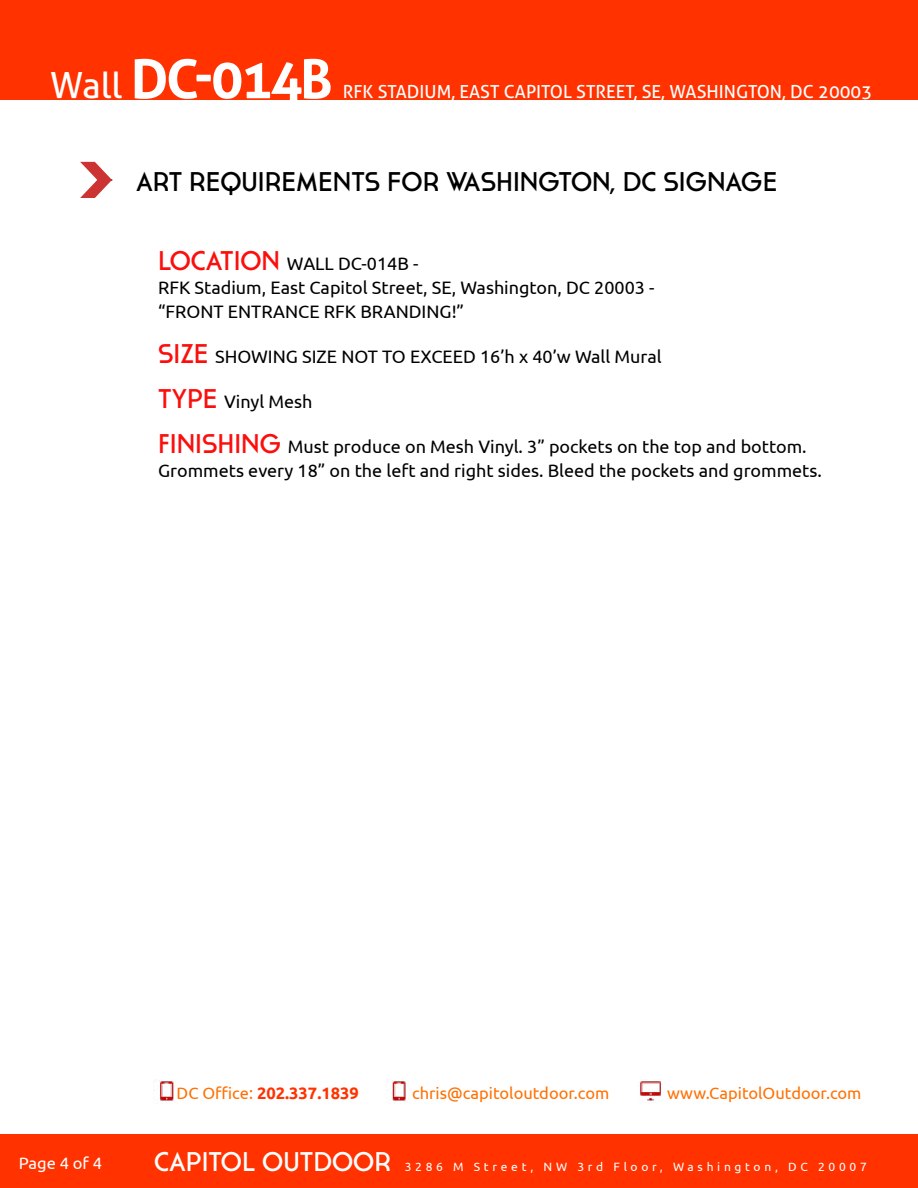
<style>
.page{position:relative;width:918px;height:1188px;background:#fff}
.page>*{position:absolute;margin:0;border:0;box-sizing:border-box;transform-origin:0 0}
.t1{font:700 54px "Aller";letter-spacing:-.05em;color:#fff}
.t2{font:27px "Cassannet";color:#000}
.t3{font:27px "Cassannet";color:#fff}
.t4{font:18px/24px "Ubuntu";color:#000}
.t5{font:18px "Aller";color:#fff}
.t6{font:16.5px "Ubuntu";color:#ff7000}
.t7{font:700 16.5px "Ubuntu";color:#ff3200}
.t8{font:16.5px "Ubuntu";color:#fff}
.t9{font:12px "Ubuntu";letter-spacing:.31em;color:#fff}
.s1{font-weight:400;font-size:36px}
.s2{font-family:"Cassannet";font-size:27px;color:#fa0f0d}
.s3{font-weight:400;color:#ff7000}
</style>
<div class="page">
<div style="left:0;top:0;width:918px;height:100px;background:#ff3200"></div>
<img style="left:154px;top:1080px;width:20px;height:22px">
<img style="left:386px;top:1080px;width:20px;height:21px">
<img style="left:638px;top:1081px;width:24px;height:22px">
<div style="left:0;top:1135px;width:918px;height:53px;background:#ff3200"></div>
<svg style="left:80px;top:161px;width:33px;height:37px"></svg>
<h1 class="t1" style="left:50px;top:46px;width:284px"><span class="s1">WALL</span> DC-014B</h1>
<p class="t5" style="left:343px;top:81px;width:531px">RFK STADIUM, EAST CAPITOL STREET, SE, WASHINGTON, DC 20003</p>
<h2 class="t2" style="left:136px;top:166px;width:642px">ART REQUIREMENTS FOR WASH INGTON, DC SIGNAGE</h2>
<p class="t4" style="left:158px;top:252px;width:498px"><span class="s2">LOCATION</span> WALL DC-014B -<br>RFK Stadium, East Capitol Street, SE, Washington, DC 20003 - “Front</p>
<p class="t4" style="left:228px;top:299px;width:23px">Entrance</p>
<p class="t4" style="left:324px;top:299px;width:61px">RFK Branding</p>
<p class="t4" style="left:452px;top:299px;width:14px">!”</p>
<p class="t4" style="left:158px;top:345px;width:505px"><span class="s2">SIZE</span> SHOWING SIZE NOT TO EXCEED 16’h x 40’w Wall Mural</p>
<p class="t4" style="left:158px;top:390px;width:156px"><span class="s2">TYPE</span> Vinyl Mesh</p>
<p class="t4" style="left:158px;top:435px;width:665px"><span class="s2">FINISH ING</span> Must produce on Mesh Vinyl. 3” pockets on the top and bottom.<br>Grommets every 18” on the left and right sides. Bleed the pockets and grommets.</p>
<p class="t7" style="left:177px;top:1083px;width:184px"><span class="s3">DC Office:</span> 202.337.1839</p>
<p class="t6" style="left:412px;top:1083px;width:199px">chris@capitoloutdoor.com</p>
<p class="t6" style="left:667px;top:1083px;width:196px">www.CapitolOutdoor.com</p>
<p class="t8" style="left:19px;top:1153px;width:85px">Page 4 of 4</p>
<h2 class="t3" style="left:154px;top:1145px;width:239px">CAPITOL OUTDOOR</h2>
<p class="t9" style="left:405px;top:1159px;width:464px">3286 M Street, NW 3rd Floor, Washington, DC 20007</p>
</div>
